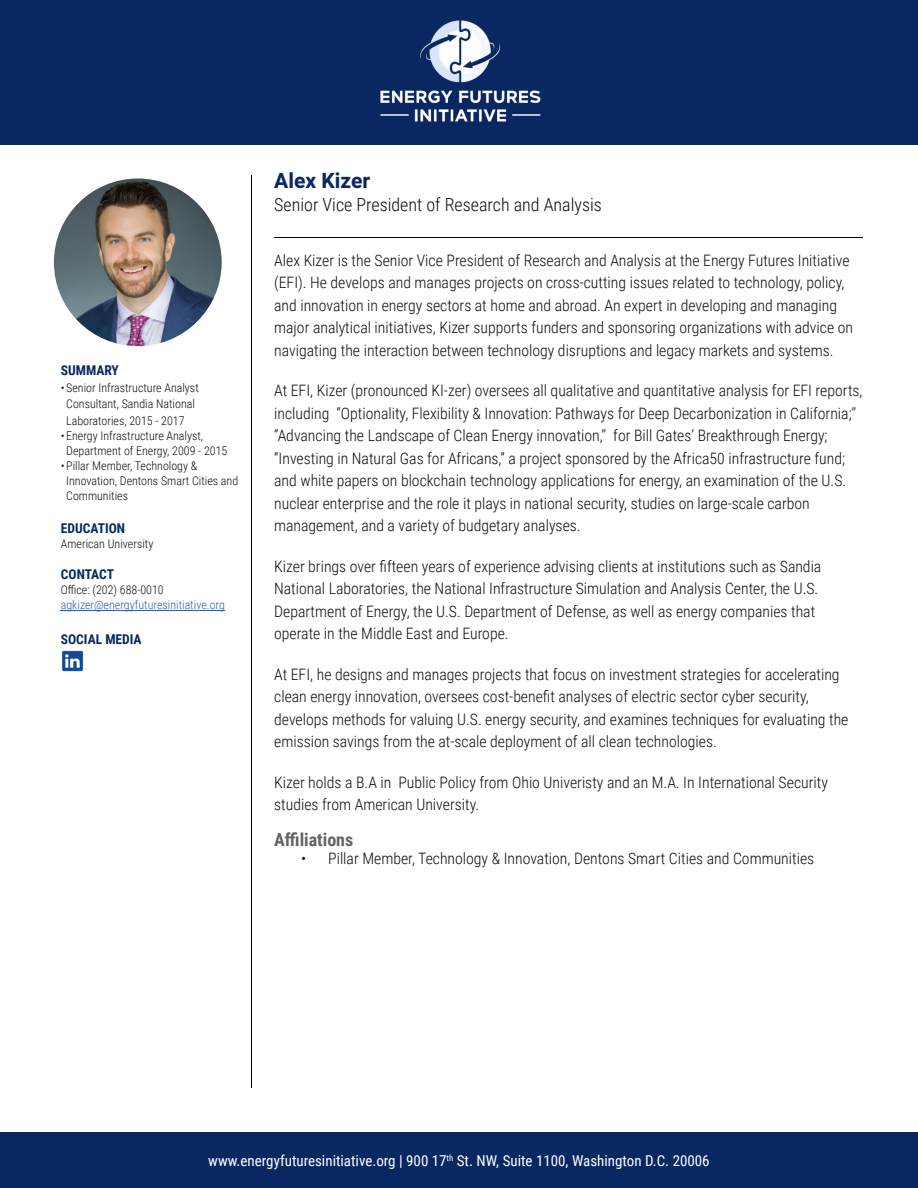
<style>
.page{position:relative;width:918px;height:1188px;background:#fff}
.page>*{position:absolute;margin:0;border:0;box-sizing:border-box;transform-origin:0 0}
.t1{font:700 21px "Heebo";color:#092862}
.t2{font:300 18px "Roboto Condensed";color:#0d0d0d}
.t3{font:700 18px "Roboto Condensed";color:#676262}
.t4{font:300 15.75px/22.5px "Roboto Condensed";color:#0d0d0d}
.t5{font:15px "Roboto Condensed";color:#fff}
.t6{font:700 13.5px "Roboto Condensed";color:#092862}
.t7{font:300 12px/15px "Roboto Condensed";color:#0d0d0d}
.t8{font:300 12px "Roboto Condensed";color:#345aa9}
</style>
<div class="page">
<img style="left:54px;top:179px;width:168px;height:167px;border-radius:50%">
<hr style="left:61px;top:610px;width:164px;height:1px;background:#345aa9">
<hr style="left:251px;top:175px;width:1px;height:912px;background:#000">
<hr style="left:274px;top:237px;width:589px;height:1px;background:#000">
<img style="left:62px;top:650px;width:22px;height:22px">
<div style="left:0;top:0;width:918px;height:145px;background:#092862"></div>
<img style="left:380px;top:21px;width:161px;height:100px">
<div style="left:0;top:1132px;width:918px;height:56px;background:#092862"></div>
<p class="t6" style="left:61px;top:365px;width:60px">SUMMARY</p>
<p class="t7" style="left:66px;top:380px;width:134px;line-height:16.5px;text-indent:-5px">• Senior Infrastructure Analyst<br>Consultant, Sandia National<br>Laboratories, 2015 - 2017</p>
<p class="t7" style="left:66px;top:429px;width:163px;text-indent:-5px">• Energy Infrastructure Analyst,<br>Department of Energy, 2009 - 2015</p>
<p class="t7" style="left:66px;top:459px;width:174px;text-indent:-5px">• Pillar Member, Technology &amp;<br>Innovation, Dentons Smart Cities and<br>Communities</p>
<p class="t6" style="left:61px;top:522px;width:66px">EDUCATION</p>
<p class="t7" style="left:61px;top:537px;width:94px">American University</p>
<p class="t6" style="left:61px;top:569px;width:55px">CONTACT</p>
<p class="t7" style="left:61px;top:584px;width:104px">Office: (202) 688-0010</p>
<p class="t8" style="left:61px;top:600px;width:166px">agkizer@energyfuturesinitiative.org</p>
<p class="t6" style="left:61px;top:633px;width:82px">SOCIAL MEDIA</p>
<h1 class="t1" style="left:274px;top:166px;width:97px">Alex Kizer</h1>
<p class="t2" style="left:274px;top:197px;width:329px">Senior Vice President of Research and Analysis</p>
<p class="t4" style="left:274px;top:250px;width:580px">Alex Kizer is the Senior Vice President of Research and Analysis at the Energy Futures Initiative (EFI). He develops and manages projects on cross-cutting issues related to technology, policy, and innovation in energy sectors at home and abroad. An expert in developing and managing major analytical initiatives, Kizer supports funders and sponsoring organizations with advice on navigating the interaction between technology disruptions and legacy markets and systems.</p>
<p class="t4" style="left:274px;top:381px;width:590px">At EFI, Kizer (pronounced KI-zer) oversees all qualitative and quantitative analysis for EFI reports, including “Optionality, Flexibility &amp; Innovation: Pathways for Deep Decarbonization in California;’’ “Advancing the Landscape of Clean Energy innovation,’’ for Bill Gates’ Breakthrough Energy; “Investing in Natural Gas for Africans,’’ a project sponsored by the Africa50 infrastructure fund; and white papers on blockchain technology applications for energy, an examination of the U.S. nuclear enterprise and the role it plays in national security, studies on large-scale carbon management, and a variety of budgetary analyses.</p>
<p class="t4" style="left:274px;top:556px;width:549px">Kizer brings over fifteen years of experience advising clients at institutions such as Sandia National Laboratories, the National Infrastructure Simulation and Analysis Center, the U.S.<br>Department of Energy, the U.S. Department of Defense, as well as energy companies that operate in the Middle East and Europe.</p>
<p class="t4" style="left:274px;top:664px;width:576px">At EFI, he designs and manages projects that focus on investment strategies for accelerating clean energy innovation, oversees cost-benefit analyses of electric sector cyber security, develops methods for valuing U.S. energy security, and examines techniques for evaluating the emission savings from the at-scale deployment of all clean technologies.</p>
<p class="t4" style="left:274px;top:772px;width:555px">Kizer holds a B.A in Public Policy from Ohio Univeristy and an M.A. In International Security studies from American University.</p>
<p class="t3" style="left:274px;top:833px;width:81px">Affiliations</p>
<p class="t4" style="left:301px;top:849px;width:515px">• Pillar Member, Technology &amp; Innovation, Dentons Smart Cities and Communities</p>
<p class="t5" style="left:208px;top:1155px;width:503px">www.energyfuturesinitiative.org | 900 17<sup>th</sup> St. NW, Suite 1100, Washington D.C. 20006</p>
</div>
